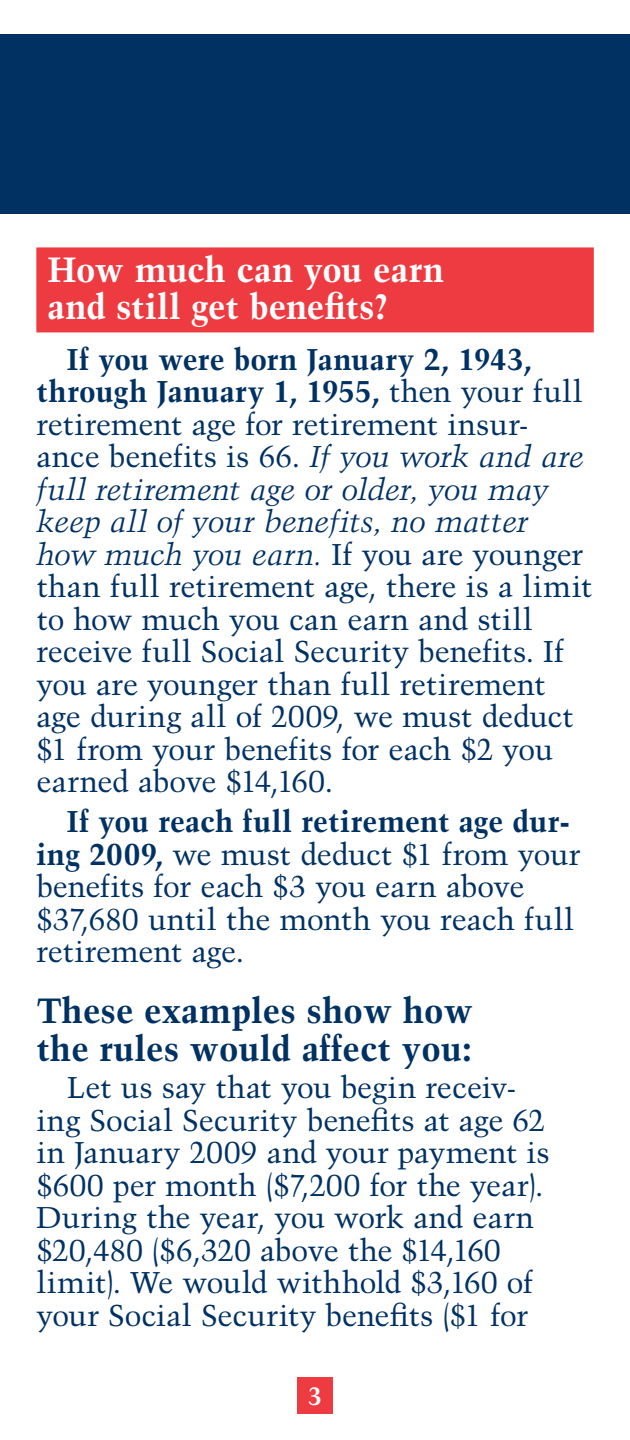
<style>
.page{position:relative;width:630px;height:1440px;background:#fff}
.page>*{position:absolute;margin:0;border:0;box-sizing:border-box;transform-origin:0 0}
.t1{font:700 35px/37.5px "Trump Mediaeval";color:#003163}
.Header1_2lines{font:700 35px/37.5px "Trump Mediaeval";color:#fff}
.t2{font:30px/32.5px "Trump Mediaeval";letter-spacing:-.005em;color:#003163}
.t3{font:700 25px "Trump Mediaeval";color:#fff}
.s1{font-weight:700}
.s2{font-style:italic}
</style>
<div class="page">
<div style="left:0;top:34px;width:630px;height:180px;background:#003163"></div>
<div style="left:297px;top:1377px;width:36px;height:36px;background:#ee3a41"></div>
<div style="left:36px;top:247px;width:558px;height:85px;background:#ee3a41"></div>
<p class="Header1_2lines" style="left:48px;top:250px;width:398px">How much can you earn and still get benefits?</p>
<p class="t2" style="left:36px;top:343px;width:558px;text-indent:30px"><span class="s1">If you were born January 2, 1943, through January 1, 1955,</span> then your full retirement age for retirement insur&shy;ance benefits is 66. <span class="s2">If you work and are full retirement age or older, you may keep all of your benefits, no matter how much you earn.</span> If you are younger than full retirement age, there is a limit to how much you can earn and still receive full Social Security benefits. If you are younger than full retirement age during all of 2009, we must deduct $1 from your benefits for each $2 you earned above $14,160.</p>
<p class="t2" style="left:36px;top:805px;width:546px;text-indent:30px"><span class="s1">If you reach full retirement age dur&shy;ing 2009,</span> we must deduct $1 from your benefits for each $3 you earn above $37,680 until the month you reach full retirement age.</p>
<p class="t1" style="left:36px;top:991px;width:438px">These examples show how the rules would affect you:</p>
<p class="t2" style="left:36px;top:1071px;width:515px;text-indent:30px">Let us say that you begin receiv&shy;ing Social Security benefits at age 62 in January 2009 and your payment is $600 per month ($7,200 for the year).<br>During the year, you work and earn $20,480 ($6,320 above the $14,160 limit). We would withhold $3,160 of your Social Security benefits ($1 for</p>
<p class="t3" style="left:308px;top:1381px;width:15px">3</p>
</div>
